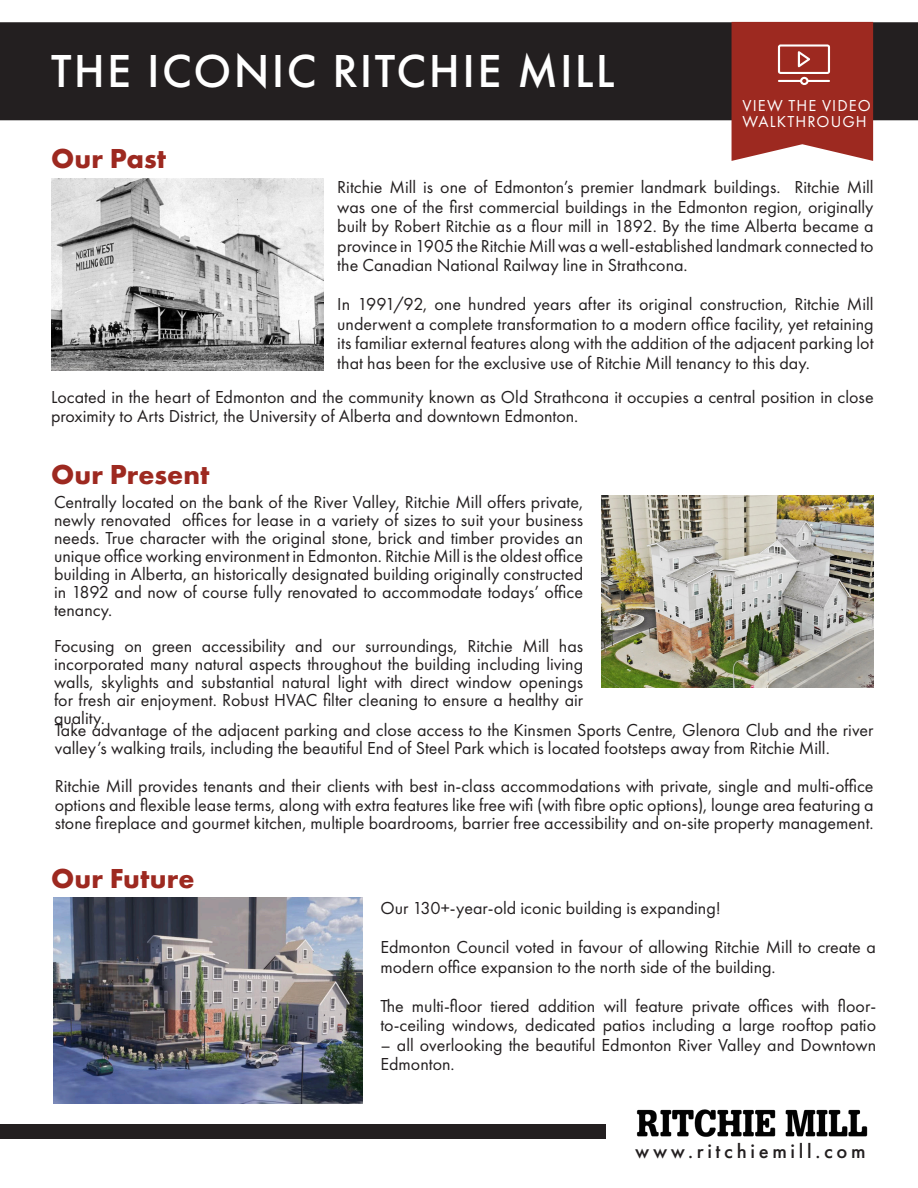
<style>
.page{position:relative;width:918px;height:1188px;background:#fff}
.page>*{position:absolute;margin:0;border:0;box-sizing:border-box;transform-origin:0 0}
.t1{font:500 48px "Futura PT";letter-spacing:.045em;color:#fff}
.t2{font:700 28.5px "Futura PT";letter-spacing:.005em;color:#9d2920}
.t3{font:500 20.7px "Futura PT";letter-spacing:.18em;color:#231f20}
.t4{font:18px/18px "Futura PT";color:#231f20;text-align:justify}
.Red_Subheader{font:16.35px "Futura PT";letter-spacing:.065em;color:#fff}
</style>
<div class="page">
<div style="left:0;top:1124px;width:605px;height:14px;background:#231f20"></div>
<img style="left:636px;top:1109px;width:232px;height:28px">
<img style="left:53px;top:897px;width:309px;height:206px">
<div style="left:0;top:22px;width:918px;height:98px;background:#231f20"></div>
<img style="left:52px;top:178px;width:272px;height:192px">
<img style="left:602px;top:495px;width:272px;height:193px">
<svg style="left:732px;top:22px;width:141px;height:139px;background:#a53b33"></svg>
<p class="t1" style="left:51px;top:42px;width:565px">THE ICONIC RITCHIE MILL</p>
<p class="t2" style="left:51px;top:140px;width:117px">Our Past</p>
<p class="Red_Subheader" style="left:742px;top:96px;width:130px">VIEW THE VIDEO</p>
<p class="Red_Subheader" style="left:742px;top:112px;width:126px">WALKTHROUGH</p>
<p class="t4" style="left:337px;top:177px;width:538px;line-height:19.5px">Ritchie Mill is one of Edmonton’s premier landmark buildings. Ritchie Mill was one of the first commercial buildings in the Edmonton region, originally built by Robert Ritchie as a flour mill in 1892. By the time Alberta became a province in 1905 the Ritchie Mill was a well-established landmark connected to the Canadian National Railway line in Strathcona.</p>
<p class="t4" style="left:337px;top:294px;width:538px;line-height:19.5px">In 1991/92, one hundred years after its original construction, Ritchie Mill underwent a complete transformation to a modern office facility, yet retaining its familiar external features along with the addition of the adjacent parking lot that has been for the exclusive use of Ritchie Mill tenancy to this day.</p>
<p class="t4" style="left:51px;top:387px;width:824px;line-height:19.5px">Located in the heart of Edmonton and the community known as Old Strathcona it occupies a central position in close proximity to Arts District, the University of Alberta and downtown Edmonton.</p>
<p class="t2" style="left:51px;top:456px;width:160px">Our Present</p>
<p class="t4" style="left:54px;top:493px;width:531px">Centrally located on the bank of the River Valley, Ritchie Mill offers private, newly renovated offices for lease in a variety of sizes to suit your business needs. True character with the original stone, brick and timber provides an unique office working environment in Edmonton. Ritchie Mill is the oldest office building in Alberta, an historically designated building originally constructed in 1892 and now of course fully renovated to accommodate todays’ office tenancy.</p>
<p class="t4" style="left:54px;top:637px;width:531px">Focusing on green accessibility and our surroundings, Ritchie Mill has incorporated many natural aspects throughout the building including living walls, skylights and substantial natural light with direct window openings for fresh air enjoyment. Robust HVAC filter cleaning to ensure a healthy air quality.</p>
<p class="t4" style="left:55px;top:721px;width:820px">Take advantage of the adjacent parking and close access to the Kinsmen Sports Centre, Glenora Club and the river valley’s walking trails, including the beautiful End of Steel Park which is located footsteps away from Ritchie Mill.</p>
<p class="t4" style="left:55px;top:776px;width:820px;line-height:18.8px">Ritchie Mill provides tenants and their clients with best in-class accommodations with private, single and multi-office options and flexible lease terms, along with extra features like free wifi (with fibre optic options), lounge area featuring a stone fireplace and gourmet kitchen, multiple boardrooms, barrier free accessibility and on-site property management.</p>
<p class="t2" style="left:51px;top:860px;width:145px">Our Future</p>
<p class="t4" style="left:380px;top:899px;width:342px">Our 130+-year-old iconic building is expanding!</p>
<p class="t4" style="left:380px;top:937px;width:497px;line-height:19.5px">Edmonton Council voted in favour of allowing Ritchie Mill to create a modern office expansion to the north side of the building.</p>
<p class="t4" style="left:380px;top:996px;width:497px;line-height:19.5px">The multi-floor tiered addition will feature private offices with floor&shy;to-ceiling windows, dedicated patios including a large rooftop patio</p>
<p class="t4" style="left:380px;top:1035px;width:497px;line-height:19.5px">– all overlooking the beautiful Edmonton River Valley and Downtown<br>Edmonton.</p>
<p class="t3" style="left:635px;top:1139px;width:232px">www.ritchiemill.com</p>
</div>
